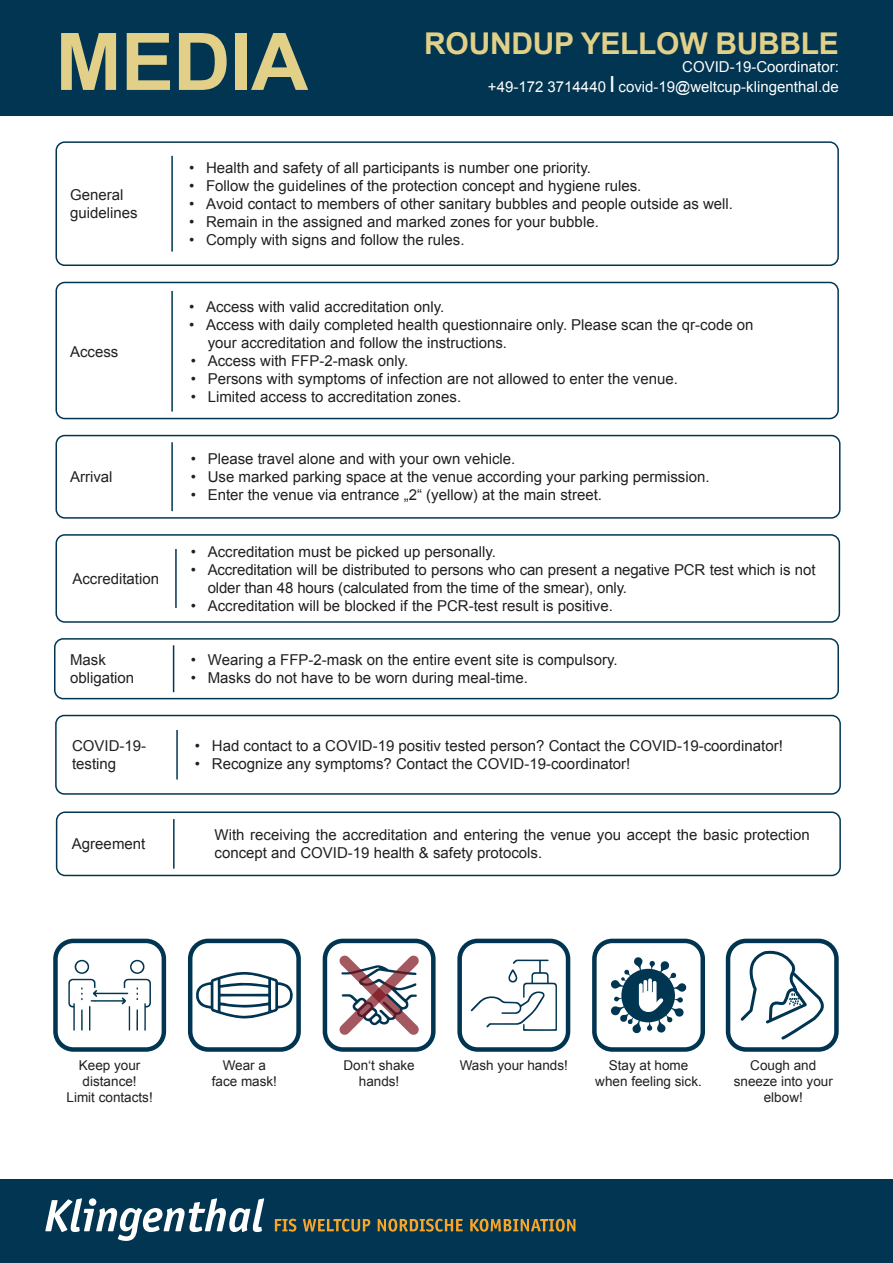
<style>
.page{position:relative;width:893px;height:1263px;background:#fff}
.page>*{position:absolute;margin:0;border:0;box-sizing:border-box;transform-origin:0 0}
.t1{font:700 79.5px "Arial";letter-spacing:-.01em;color:#e2d088}
.t2{font:700 30px "Arial";letter-spacing:-.01em;color:#e2d088}
.t3{font:15px/18px "Arial";color:#231f20}
.t4{font:15px "Arial";color:#fff}
.t5{font:13.5px/16.2px "Arial";color:#231f20;text-align:center}
.s1{font-weight:700;font-size:22.2px}
</style>
<div class="page">
<div style="left:0;top:0;width:893px;height:116px;background:#013551"></div>
<div style="left:56px;top:141px;width:783px;height:125px;border:2px solid #013652;border-radius:9px"></div>
<div style="left:56px;top:534px;width:784px;height:89px;border:2px solid #013652;border-radius:9px"></div>
<div style="left:54px;top:638px;width:785px;height:61px;border:2px solid #013652;border-radius:9px"></div>
<div style="left:55px;top:715px;width:786px;height:80px;border:2px solid #013652;border-radius:9px"></div>
<div style="left:56px;top:811px;width:785px;height:65px;border:2px solid #013652;border-radius:9px"></div>
<div style="left:0;top:1180px;width:893px;height:83px;background:#013551"></div>
<div style="left:188px;top:939px;width:113px;height:113px;border:4px solid #013451;border-radius:18px"></div>
<svg style="left:197px;top:971px;width:95px;height:48px"></svg>
<div style="left:53px;top:939px;width:113px;height:113px;border:4px solid #013652;border-radius:18px"></div>
<svg style="left:68px;top:960px;width:83px;height:70px"></svg>
<div style="left:457px;top:939px;width:113px;height:113px;border:4px solid #013451;border-radius:18px"></div>
<svg style="left:471px;top:959px;width:86px;height:72px"></svg>
<div style="left:592px;top:939px;width:113px;height:113px;border:4px solid #013451;border-radius:18px"></div>
<svg style="left:611px;top:957px;width:75px;height:77px"></svg>
<div style="left:323px;top:939px;width:113px;height:113px;border:4px solid #013451;border-radius:18px"></div>
<svg style="left:339px;top:955px;width:80px;height:80px"></svg>
<div style="left:726px;top:939px;width:113px;height:113px;border:4px solid #013451;border-radius:18px"></div>
<svg style="left:740px;top:950px;width:84px;height:90px"></svg>
<div style="left:56px;top:435px;width:784px;height:84px;border:2px solid #013652;border-radius:9px"></div>
<div style="left:56px;top:282px;width:783px;height:137px;border:2px solid #013652;border-radius:9px"></div>
<svg style="left:275px;top:1219px;width:21px;height:13px"></svg>
<svg style="left:303px;top:1219px;width:67px;height:13px"></svg>
<svg style="left:378px;top:1219px;width:85px;height:13px"></svg>
<svg style="left:470px;top:1219px;width:105px;height:13px"></svg>
<svg style="left:45px;top:1198px;width:219px;height:43px"></svg>
<hr style="left:171px;top:156px;width:2px;height:96px;background:#013652">
<hr style="left:175px;top:549px;width:2px;height:59px;background:#013652">
<hr style="left:171px;top:442px;width:2px;height:69px;background:#013652">
<hr style="left:171px;top:291px;width:2px;height:120px;background:#013652">
<hr style="left:173px;top:645px;width:1px;height:47px;background:#013652">
<hr style="left:176px;top:730px;width:2px;height:49px;background:#013652">
<hr style="left:173px;top:819px;width:2px;height:50px;background:#013652">
<h1 class="t1" style="left:56px;top:10px;width:254px">MEDIA</h1>
<h2 class="t2" style="left:424px;top:24px;width:416px">ROUNDUP YELLOW BUBBLE</h2>
<p class="t4" style="left:682px;top:57px;width:158px">COVID-19-Coordinator:</p>
<p class="t4" style="left:488px;top:77px;width:352px">+49-172 3714440 <span class="s1">I</span> covid-19@weltcup-klingenthal.de</p>
<p class="t3" style="left:70px;top:186px;width:69px">General guidelines</p>
<p class="t3" style="left:70px;top:343px;width:50px">Access</p>
<p class="t3" style="left:70px;top:468px;width:44px">Arrival</p>
<p class="t3" style="left:72px;top:570px;width:88px">Accreditation</p>
<p class="t3" style="left:70px;top:651px;width:66px">Mask obligation</p>
<p class="t3" style="left:72px;top:737px;width:76px">COVID-19- testing</p>
<p class="t3" style="left:72px;top:835px;width:75px">Agreement</p>
<p class="t3" style="left:189px;top:159px;width:403px">• Health and safety of all participants is number one priority.</p>
<p class="t3" style="left:189px;top:177px;width:454px">• Follow the guidelines of the protection concept and hygiene rules.</p>
<p class="t3" style="left:189px;top:195px;width:545px">• Avoid contact to members of other sanitary bubbles and people outside as well.</p>
<p class="t3" style="left:189px;top:213px;width:411px">• Remain in the assigned and marked zones for your bubble.</p>
<p class="t3" style="left:189px;top:231px;width:277px">• Comply with signs and follow the rules.</p>
<p class="t3" style="left:189px;top:298px;width:257px">• Access with valid accreditation only.</p>
<p class="t3" style="left:189px;top:316px;width:566px">• Access with daily completed health questionnaire only. Please scan the qr-code on</p>
<p class="t3" style="left:208px;top:334px;width:301px">your accreditation and follow the instructions.</p>
<p class="t3" style="left:191px;top:352px;width:219px">• Access with FFP-2-mask only.</p>
<p class="t3" style="left:191px;top:370px;width:489px">• Persons with symptoms of infection are not allowed to enter the venue.</p>
<p class="t3" style="left:191px;top:388px;width:272px">• Limited access to accreditation zones.</p>
<p class="t3" style="left:191px;top:450px;width:326px">• Please travel alone and with your own vehicle.</p>
<p class="t3" style="left:191px;top:468px;width:520px">• Use marked parking space at the venue according your parking permission.</p>
<p class="t3" style="left:191px;top:486px;width:413px">• Enter the venue via entrance „2“ (yellow) at the main street.</p>
<p class="t3" style="left:191px;top:543px;width:307px">• Accreditation must be picked up personally.</p>
<p class="t3" style="left:208px;top:561px;width:609px;text-indent:-17px">• Accreditation will be distributed to persons who can present a negative PCR test which is not older than 48 hours (calculated from the time of the smear), only.</p>
<p class="t3" style="left:191px;top:597px;width:424px">• Accreditation will be blocked if the PCR-test result is positive.</p>
<p class="t3" style="left:191px;top:651px;width:428px">• Wearing a FFP-2-mask on the entire event site is compulsory.</p>
<p class="t3" style="left:191px;top:669px;width:339px">• Masks do not have to be worn during meal-time.</p>
<p class="t3" style="left:195px;top:737px;width:590px">• Had contact to a COVID-19 positiv tested person? Contact the COVID-19-coordinator!</p>
<p class="t3" style="left:195px;top:755px;width:437px">• Recognize any symptoms? Contact the COVID-19-coordinator!</p>
<p class="t3" style="left:215px;top:826px;width:597px">With receiving the accreditation and entering the venue you accept the basic protection concept and COVID-19 health &amp; safety protocols.</p>
<p class="t5" style="left:67px;top:1057px;width:88px">Keep your distance!<br>Limit contacts!</p>
<p class="t5" style="left:212px;top:1057px;width:67px">Wear a face mask!</p>
<p class="t5" style="left:343px;top:1057px;width:73px">Don‘t shake hands!</p>
<p class="t5" style="left:460px;top:1057px;width:110px">Wash your hands!</p>
<p class="t5" style="left:734px;top:1057px;width:101px">Cough and sneeze into your elbow!</p>
<p class="t5" style="left:595px;top:1057px;width:108px">Stay at home when feeling sick.</p>
</div>
